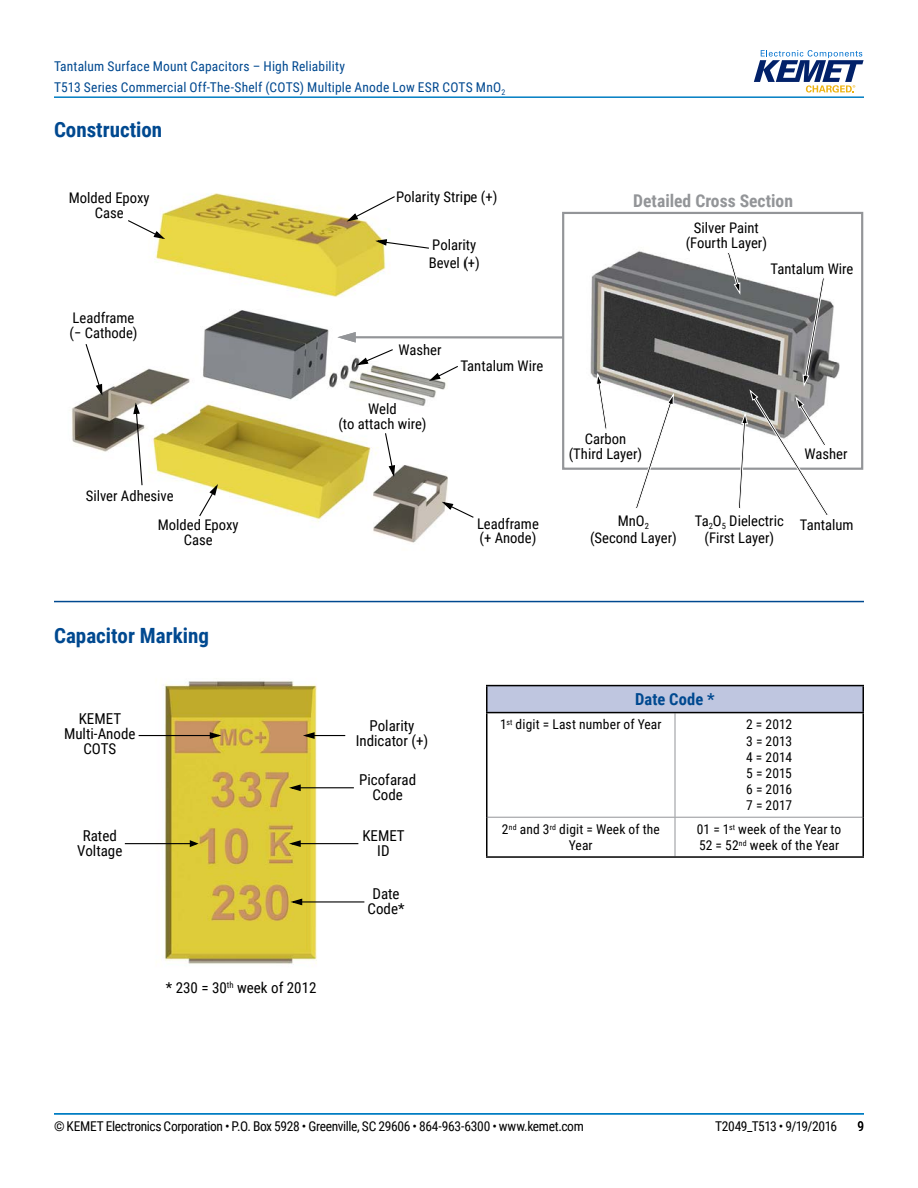
<style>
.page{position:relative;width:918px;height:1188px;background:#fff}
.page>*{position:absolute;margin:0;border:0;box-sizing:border-box;transform-origin:0 0}
.t1{font:700 21px "Roboto Condensed";color:#004990}
.t2{font:700 17.55px "Roboto Condensed";color:#939598}
.t3{font:700 16.5px "Roboto Condensed";letter-spacing:.005em;color:#004990}
.t4{font:15px/15px "Roboto Condensed";color:#000;text-align:center}
.t5{font:14.7px/14.7px "Roboto Condensed";color:#000;text-align:center}
.t6{font:13.5px/16.2px "Roboto Condensed";letter-spacing:-.015em;color:#000;text-align:justify}
.t7{font:13.5px/21px "Roboto Condensed";letter-spacing:.015em;color:#004990}
.t8{font:13.5px/16.2px "Roboto Condensed";letter-spacing:.01em;color:#000;text-align:center}
.t9{font:13.5px "Roboto Condensed";letter-spacing:-.035em;color:#000}
</style>
<div class="page">
<hr style="left:54px;top:1113px;width:810px;height:2px;background:#007dc3">
<hr style="left:54px;top:96px;width:810px;height:2px;background:#007dc3">
<svg style="left:754px;top:50px;width:110px;height:43px"></svg>
<img style="left:72px;top:193px;width:376px;height:350px">
<svg style="left:85px;top:343px;width:18px;height:55px"></svg>
<svg style="left:439px;top:501px;width:35px;height:18px"></svg>
<svg style="left:127px;top:219px;width:41px;height:21px"></svg>
<svg style="left:198px;top:482px;width:21px;height:35px"></svg>
<svg style="left:373px;top:238px;width:57px;height:11px"></svg>
<svg style="left:384px;top:432px;width:12px;height:48px"></svg>
<svg style="left:132px;top:400px;width:11px;height:86px"></svg>
<svg style="left:344px;top:195px;width:52px;height:28px"></svg>
<img style="left:562px;top:211px;width:302px;height:259px">
<svg style="left:329px;top:329px;width:233px;height:53px"></svg>
<div style="left:562px;top:212px;width:301px;height:258px;border:2px solid #939598"></div>
<svg style="left:727px;top:251px;width:102px;height:264px"></svg>
<svg style="left:635px;top:392px;width:39px;height:116px"></svg>
<svg style="left:596px;top:372px;width:12px;height:58px"></svg>
<hr style="left:54px;top:601px;width:810px;height:1px;background:#004990">
<img style="left:124px;top:681px;width:241px;height:283px">
<hr style="left:139px;top:735px;width:72px;height:1px;background:#000">
<svg style="left:209px;top:731px;width:15px;height:9px"></svg>
<hr style="left:125px;top:843px;width:66px;height:1px;background:#000">
<svg style="left:189px;top:839px;width:12px;height:9px"></svg>
<hr style="left:314px;top:735px;width:31px;height:1px;background:#000">
<svg style="left:300px;top:731px;width:16px;height:9px"></svg>
<hr style="left:300px;top:787px;width:54px;height:1px;background:#000">
<svg style="left:286px;top:783px;width:16px;height:9px"></svg>
<hr style="left:300px;top:843px;width:58px;height:1px;background:#000">
<svg style="left:286px;top:839px;width:16px;height:9px"></svg>
<hr style="left:301px;top:901px;width:63px;height:2px;background:#000">
<svg style="left:288px;top:898px;width:15px;height:8px"></svg>
<div style="left:487px;top:686px;width:376px;height:27px;background:#bfc6e0"></div>
<hr style="left:675px;top:713px;width:1px;height:104px;background:#939598">
<hr style="left:488px;top:817px;width:187px;height:1px;background:#939598">
<hr style="left:675px;top:817px;width:187px;height:1px;background:#939598">
<hr style="left:675px;top:818px;width:1px;height:38px;background:#939598">
<hr style="left:486px;top:713px;width:2px;height:104px;background:#000">
<hr style="left:862px;top:713px;width:2px;height:104px;background:#000">
<hr style="left:486px;top:817px;width:2px;height:39px;background:#000">
<hr style="left:862px;top:817px;width:2px;height:39px;background:#000">
<hr style="left:486px;top:856px;width:189px;height:2px;background:#000">
<hr style="left:675px;top:856px;width:189px;height:2px;background:#000">
<hr style="left:486px;top:685px;width:189px;height:1px;background:#000">
<hr style="left:486px;top:686px;width:2px;height:26px;background:#000">
<hr style="left:675px;top:685px;width:189px;height:1px;background:#000">
<hr style="left:862px;top:686px;width:2px;height:26px;background:#000">
<hr style="left:486px;top:712px;width:189px;height:1px;background:#000">
<hr style="left:675px;top:712px;width:189px;height:1px;background:#000">
<p class="t7" style="left:54px;top:55px;width:453px">Tantalum Surface Mount Capacitors – High Reliability<br>T513 Series Commercial Off-The-Shelf (COTS) Multiple Anode Low ESR COTS MnO<sub>2</sub></p>
<h1 class="t1" style="left:54px;top:115px;width:110px">Construction</h1>
<p class="t5" style="left:69px;top:190px;width:82px">Molded Epoxy<br>Case</p>
<p class="t5" style="left:69px;top:310px;width:70px;text-align:left">Leadframe (− Cathode)</p>
<p class="t5" style="left:86px;top:488px;width:89px">Silver Adhesive</p>
<p class="t5" style="left:158px;top:517px;width:82px">Molded Epoxy<br>Case</p>
<h1 class="t1" style="left:54px;top:621px;width:157px">Capacitor Marking</h1>
<p class="t5" style="left:396px;top:188px;width:103px">Polarity Stripe (+)</p>
<p class="t2" style="left:633px;top:188px;width:161px">Detailed Cross Section</p>
<p class="t5" style="left:429px;top:236px;width:53px;line-height:17.5px;text-align:left">Polarity<br>Bevel (+)</p>
<p class="t5" style="left:686px;top:220px;width:83px">Silver Paint (Fourth Layer)</p>
<p class="t5" style="left:771px;top:261px;width:84px">Tantalum Wire</p>
<p class="t5" style="left:398px;top:341px;width:45px">Washer</p>
<p class="t5" style="left:338px;top:401px;width:90px">Weld<br>(to attach wire)</p>
<p class="t5" style="left:460px;top:358px;width:84px">Tantalum Wire</p>
<p class="t5" style="left:477px;top:516px;width:63px;text-align:left">Leadframe (+ Anode)</p>
<p class="t5" style="left:569px;top:431px;width:75px">Carbon (Third Layer)</p>
<p class="t5" style="left:805px;top:446px;width:45px">Washer</p>
<p class="t5" style="left:590px;top:511px;width:88px;line-height:17.5px">MnO<sub>2<br></sub>(Second Layer)</p>
<p class="t5" style="left:695px;top:511px;width:90px;line-height:17.5px">Ta<sub>2</sub>O<sub>5</sub> Dielectric (First Layer)</p>
<p class="t5" style="left:800px;top:517px;width:55px">Tantalum</p>
<p class="t4" style="left:64px;top:711px;width:73px">KEMET<br>Multi-Anode<br>COTS</p>
<p class="t4" style="left:356px;top:718px;width:74px">Polarity<br>Indicator (+)</p>
<p class="t4" style="left:77px;top:828px;width:47px">Rated<br>Voltage</p>
<p class="t4" style="left:166px;top:979px;width:152px">* 230 = 30<sup>th</sup> week of 2012</p>
<p class="t4" style="left:359px;top:772px;width:59px">Picofarad<br>Code</p>
<p class="t4" style="left:362px;top:827px;width:44px">KEMET<br>ID</p>
<p class="t4" style="left:368px;top:886px;width:38px">Date<br>Code*</p>
<p class="t3" style="left:635px;top:688px;width:81px">Date Code *</p>
<p class="t8" style="left:500px;top:716px;width:163px">1<sup>st</sup> digit = Last number of Year</p>
<p class="t6" style="left:746px;top:716px;width:47px">2 = 2012<br>3 = 2013<br>4 = 2014<br>5 = 2015<br>6 = 2016<br>7 = 2017</p>
<p class="t8" style="left:502px;top:821px;width:160px">2<sup>nd</sup> and 3<sup>rd</sup> digit = Week of the<br>Year</p>
<p class="t8" style="left:697px;top:821px;width:146px;text-align:left">01 = 1<sup>st</sup> week of the Year to<br>52 = 52<sup>nd</sup> week of the Year</p>
<p class="t6" style="left:54px;top:1117px;width:531px">© KEMET Electronics Corporation • P.O. Box 5928 • Greenville, SC 29606 • 864-963-6300 • www.kemet.com</p>
<p class="t9" style="left:715px;top:1116px;width:123px">T2049_T513 • 9/19/2016</p>
<p class="t6" style="left:857px;top:1117px;width:8px">9</p>
</div>
